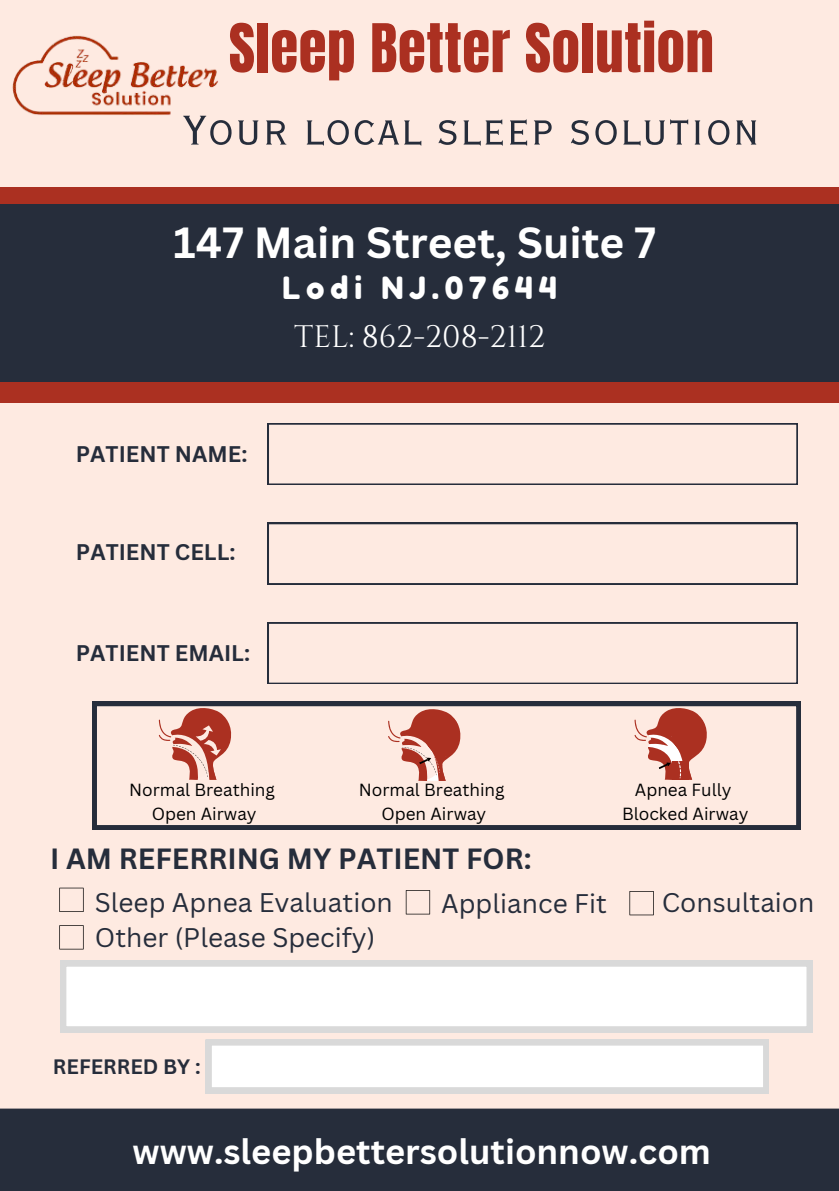
<style>
.page{position:relative;width:839px;height:1191px;background:#fff}
.page>*{position:absolute;margin:0;border:0;box-sizing:border-box;transform-origin:0 0}
.t1{font:57px "Anton";letter-spacing:.01em;color:#ab3021}
.t2{font:54.8px "Copperplate Gothic LT Pro 29 BC";color:#262d3b}
.t3{font:700 42.4px "Canva Sans";color:#fff}
.t4{font:700 34.4px "Canva Sans";color:#fff}
.t5{font:31px "Cinzel";color:#fff}
.t6{font:30.8px "Fredoka One";letter-spacing:.185em;color:#fff}
.t7{font:700 28.4px "Canva Sans";color:#262d3b}
.t8{font:26.2px "Canva Sans";color:#262d3b}
.t9{font:700 22px "Canva Sans";color:#262d3b}
.t10{font:700 20.4px "Canva Sans";color:#262d3b}
.t11{font:17.2px/24px "Canva Sans";color:#000;text-align:center}
</style>
<div class="page">
<div style="left:0;top:0;width:838px;height:1191px;background:#feeae1"></div>
<div style="left:0;top:187px;width:838px;height:216px;background:#ab3021"></div>
<div style="left:0;top:204px;width:838px;height:178px;background:#262d3b"></div>
<svg style="left:59px;top:888px;width:25px;height:24px"></svg>
<svg style="left:406px;top:890px;width:24px;height:24px"></svg>
<svg style="left:629px;top:891px;width:24px;height:24px"></svg>
<svg style="left:59px;top:925px;width:25px;height:24px"></svg>
<div style="left:0;top:1109px;width:838px;height:82px;background:#262d3b"></div>
<svg style="left:60px;top:961px;width:752px;height:71px;background:#f8f8f8"></svg>
<svg style="left:206px;top:1040px;width:562px;height:53px;background:#f6f6f6"></svg>
<svg style="left:267px;top:423px;width:530px;height:62px"></svg>
<svg style="left:267px;top:523px;width:530px;height:61px"></svg>
<svg style="left:267px;top:622px;width:530px;height:62px"></svg>
<svg style="left:92px;top:702px;width:708px;height:127px"></svg>
<img style="left:12px;top:35px;width:206px;height:80px">
<h1 class="t1" style="left:229px;top:19px;width:486px">Sleep Better Solution</h1>
<h2 class="t2" style="left:183px;top:103px;width:578px">Your local sleep solution</h2>
<h3 class="t3" style="left:174px;top:218px;width:483px">147 Main Street, Suite 7</h3>
<h3 class="t6" style="left:282px;top:269px;width:276px">Lodi NJ.07644</h3>
<p class="t9" style="left:76px;top:441px;width:173px">PATIENT NAME:</p>
<p class="t9" style="left:76px;top:539px;width:161px">PATIENT CELL:</p>
<p class="t9" style="left:76px;top:640px;width:176px">PATIENT EMAIL:</p>
<h3 class="t5" style="left:294px;top:318px;width:252px">TEL: 862-208-2112</h3>
<p class="t11" style="left:129px;top:778px;width:147px">Normal Breathing<br>Open Airway</p>
<p class="t11" style="left:359px;top:778px;width:147px">Normal Breathing<br>Open Airway</p>
<p class="t11" style="left:622px;top:778px;width:128px">Apnea Fully<br>Blocked Airway</p>
<h3 class="t7" style="left:50px;top:841px;width:483px">I AM REFERRING MY PATIENT FOR:</h3>
<h3 class="t8" style="left:95px;top:887px;width:299px">Sleep Apnea Evaluation</h3>
<h3 class="t8" style="left:441px;top:888px;width:167px">Appliance Fit</h3>
<h3 class="t8" style="left:662px;top:887px;width:154px">Consultaion</h3>
<h3 class="t8" style="left:95px;top:922px;width:282px">Other (Please Specify)</h3>
<p class="t10" style="left:53px;top:1054px;width:149px">REFERRED BY :</p>
<h3 class="t4" style="left:133px;top:1131px;width:580px">www.sleepbettersolutionnow.com</h3>
</div>
